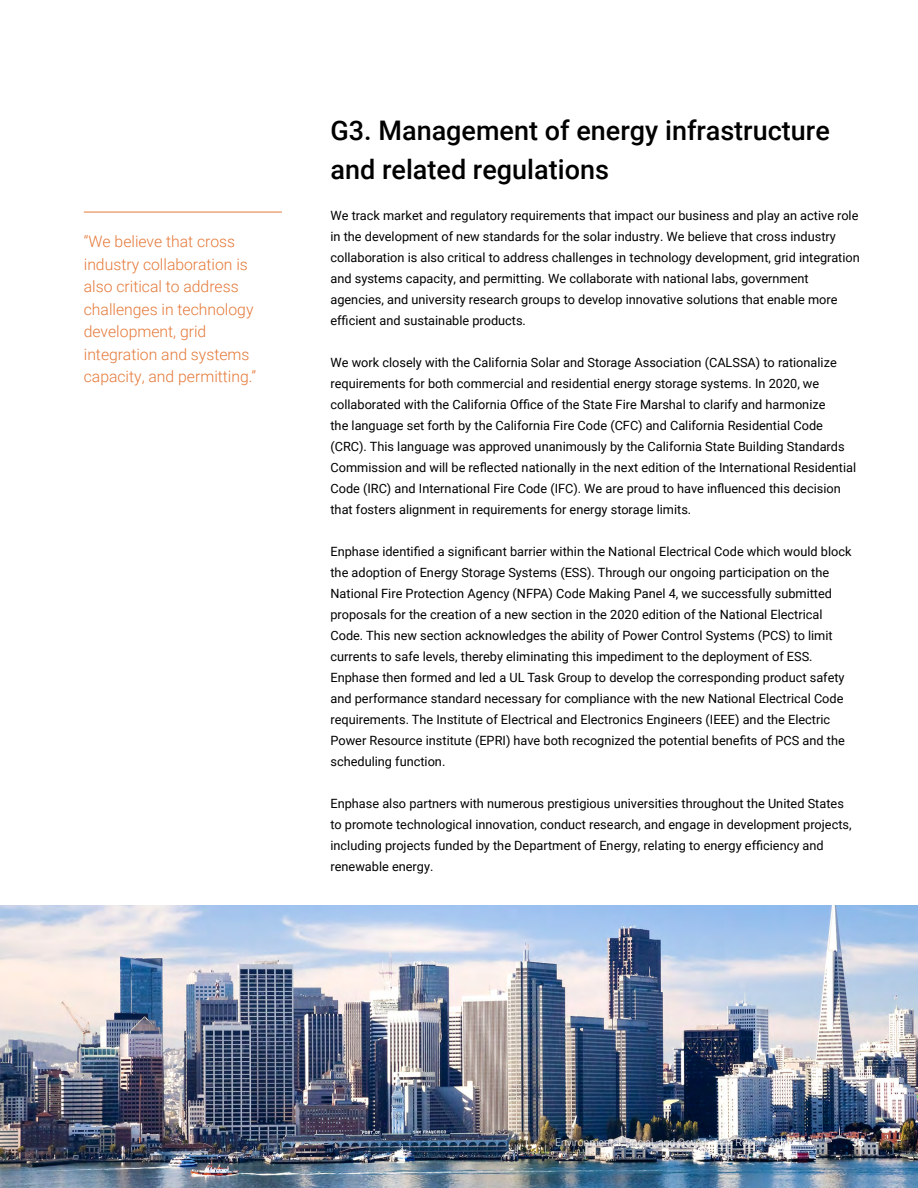
<style>
.page{position:relative;width:918px;height:1188px;background:#fff}
.page>*{position:absolute;margin:0;border:0;box-sizing:border-box;transform-origin:0 0}
.t1{font:500 27px/39px "Roboto";color:#000}
.t2{font:300 15.75px/22.5px "Roboto";color:#e57939}
.t3{font:12.75px/21px "Roboto";color:#000}
.t4{font:300 10.5px "Roboto";color:#fff}
.t5{font:500 10.5px "Roboto";color:#fff}
</style>
<div class="page">
<img style="left:0;top:905px;width:918px;height:283px">
<hr style="left:84px;top:212px;width:198px;height:1px;background:#e57939">
<p class="t2" style="left:84px;top:230px;width:174px">“We believe that cross industry collaboration is also critical to address challenges in technology development, grid integration and systems capacity, and permitting.”</p>
<h1 class="t1" style="left:330px;top:109px;width:501px">G3. Management of energy infrastructure and related regulations</h1>
<p class="t3" style="left:330px;top:204px;width:531px">We track market and regulatory requirements that impact our business and play an active role in the development of new standards for the solar industry. We believe that cross industry collaboration is also critical to address challenges in technology development, grid integration and systems capacity, and permitting. We collaborate with national labs, government agencies, and university research groups to develop innovative solutions that enable more efficient and sustainable products.</p>
<p class="t3" style="left:330px;top:351px;width:527px">We work closely with the California Solar and Storage Association (CALSSA) to rationalize requirements for both commercial and residential energy storage systems. In 2020, we collaborated with the California Office of the State Fire Marshal to clarify and harmonize<br>the language set forth by the California Fire Code (CFC) and California Residential Code (CRC). This language was approved unanimously by the California State Building Standards Commission and will be reflected nationally in the next edition of the International Residential Code (IRC) and International Fire Code (IFC). We are proud to have influenced this decision that fosters alignment in requirements for energy storage limits.</p>
<p class="t3" style="left:330px;top:540px;width:523px">Enphase identified a significant barrier within the National Electrical Code which would block the adoption of Energy Storage Systems (ESS). Through our ongoing participation on the National Fire Protection Agency (NFPA) Code Making Panel 4, we successfully submitted proposals for the creation of a new section in the 2020 edition of the National Electrical Code. This new section acknowledges the ability of Power Control Systems (PCS) to limit currents to safe levels, thereby eliminating this impediment to the deployment of ESS.<br>Enphase then formed and led a UL Task Group to develop the corresponding product safety and performance standard necessary for compliance with the new National Electrical Code requirements. The Institute of Electrical and Electronics Engineers (IEEE) and the Electric Power Resource institute (EPRI) have both recognized the potential benefits of PCS and the scheduling function.</p>
<p class="t3" style="left:330px;top:792px;width:523px">Enphase also partners with numerous prestigious universities throughout the United States to promote technological innovation, conduct research, and engage in development projects, including projects funded by the Department of Energy, relating to energy efficiency and renewable energy.</p>
<p class="t4" style="left:555px;top:1135px;width:239px">Environmental, Social, and Governance Report 2020</p>
<p class="t5" style="left:852px;top:1135px;width:13px">36</p>
</div>
